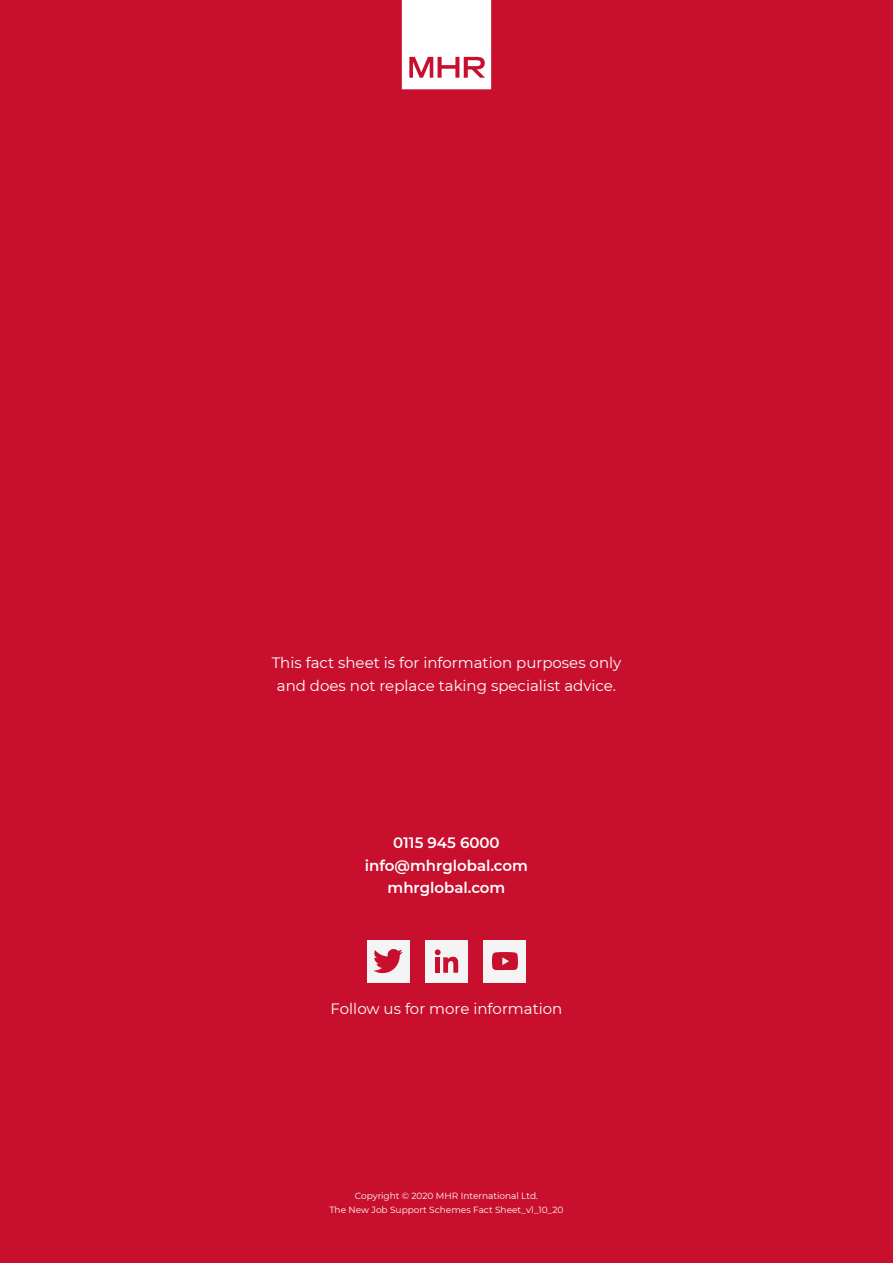
<style>
.page{position:relative;width:893px;height:1263px;background:#c8102e}
.page>*{position:absolute;margin:0;border:0;box-sizing:border-box;transform-origin:0 0}
.t1{font:15px/22.5px "Montserrat";color:#fff;text-align:center}
.t2{font:600 15px/22.5px "Montserrat";color:#fff;text-align:center}
.t3{font:9px/13.5px "Montserrat";color:#fff;text-align:center}
</style>
<div class="page">
<svg style="left:402px;top:0;width:89px;height:89px;background:#f9e8ea"></svg>
<div style="left:367px;top:940px;width:42px;height:42px;background:#f4f4f4"></div>
<svg style="left:373px;top:949px;width:30px;height:25px"></svg>
<div style="left:425px;top:940px;width:43px;height:42px;background:#f4f4f4"></div>
<svg style="left:435px;top:949px;width:23px;height:24px"></svg>
<div style="left:484px;top:940px;width:42px;height:42px;background:#f4f4f4"></div>
<svg style="left:492px;top:952px;width:26px;height:18px"></svg>
<p class="t1" style="left:272px;top:651px;width:351px">This fact sheet is for information purposes only and does not replace taking specialist advice.</p>
<p class="t2" style="left:365px;top:831px;width:165px">0115 945 6000 info@mhrglobal.com mhrglobal.com</p>
<p class="t1" style="left:331px;top:997px;width:233px">Follow us for more information</p>
<p class="t3" style="left:329px;top:1189px;width:235px">Copyright © 2020 MHR International Ltd.<br>The New Job Support Schemes Fact Sheet_v1_10_20</p>
</div>
